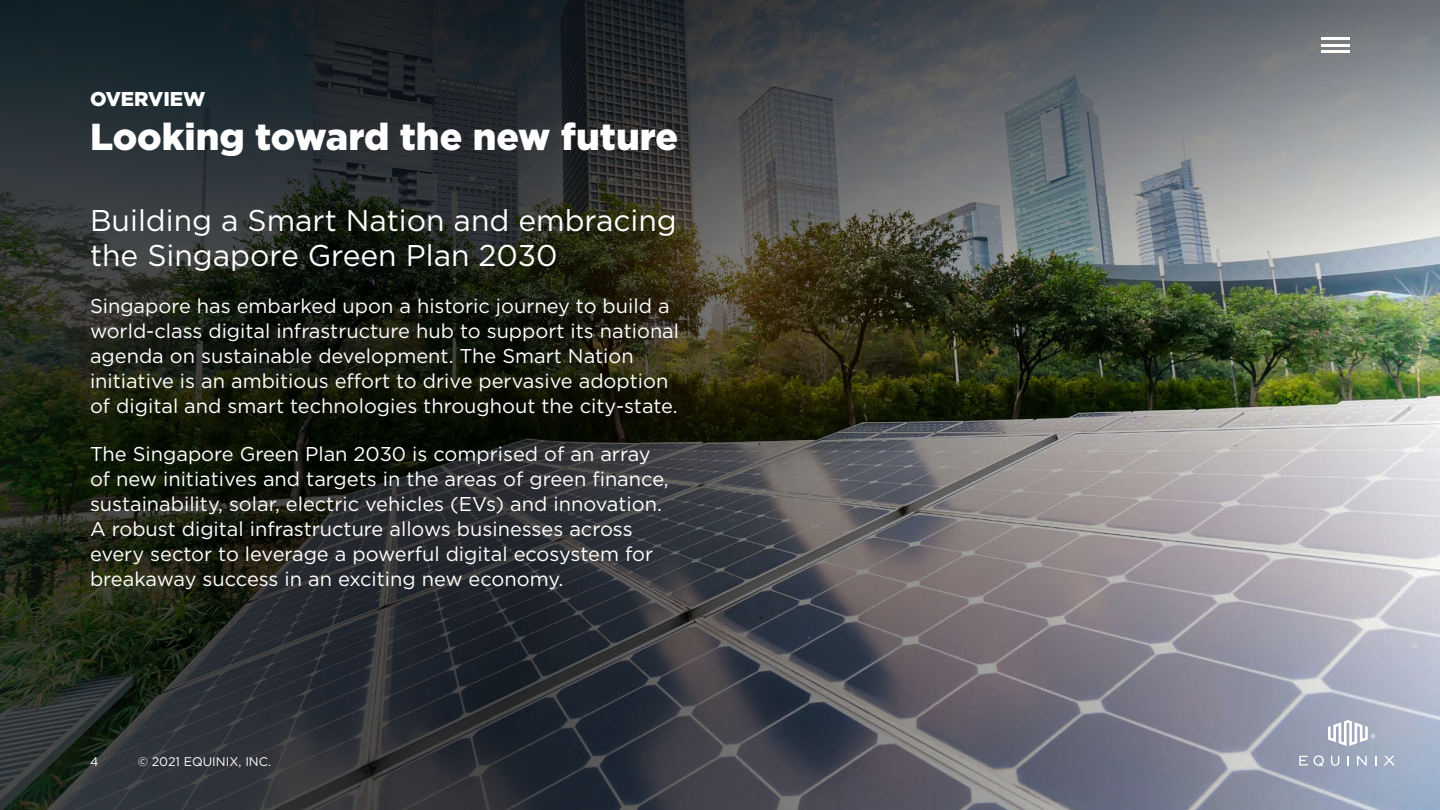
<style>
.page{position:relative;width:1440px;height:810px;background:#fff}
.page>*{position:absolute;margin:0;border:0;box-sizing:border-box;transform-origin:0 0}
.t1{font:900 37.5px "Gotham";color:#fff}
.t2{font:30px/35px "Gotham";color:#fff}
.t3{font:20px/25px "Gotham";color:#fff}
.t4{font:900 20px "Gotham";color:#fff}
.t5{font:12.5px "Gotham";color:#fff}
</style>
<div class="page">
<img style="left:0;top:268px;width:1440px;height:542px">
<svg style="left:0;top:0;width:1440px;height:268px;background:#4f5456"></svg>
<svg style="left:1299px;top:756px;width:9px;height:10px"></svg>
<svg style="left:1331px;top:756px;width:8px;height:10px"></svg>
<svg style="left:1347px;top:756px;width:2px;height:10px"></svg>
<svg style="left:1357px;top:756px;width:10px;height:10px"></svg>
<svg style="left:1375px;top:756px;width:2px;height:10px"></svg>
<svg style="left:1383px;top:756px;width:12px;height:10px"></svg>
<svg style="left:1314px;top:755px;width:10px;height:11px"></svg>
<svg style="left:1328px;top:720px;width:47px;height:26px"></svg>
<hr style="left:1321px;top:38px;width:29px;height:2px;background:#fff">
<hr style="left:1321px;top:44px;width:29px;height:2px;background:#fff">
<hr style="left:1321px;top:51px;width:29px;height:2px;background:#fff">
<p class="t4" style="left:90px;top:85px;width:117px">OVERVIEW</p>
<h1 class="t1" style="left:90px;top:110px;width:590px">Looking toward the new future</h1>
<h2 class="t2" style="left:90px;top:202px;width:588px">Building a Smart Nation and embracing the Singapore Green Plan 2030</h2>
<p class="t3" style="left:90px;top:293px;width:591px">Singapore has embarked upon a historic journey to build a world-class digital infrastructure hub to support its national agenda on sustainable development. The Smart Nation initiative is an ambitious effort to drive pervasive adoption of digital and smart technologies throughout the city-state.</p>
<p class="t3" style="left:90px;top:441px;width:580px">The Singapore Green Plan 2030 is comprised of an array of new initiatives and targets in the areas of green finance, sustainability, solar, electric vehicles (EVs) and innovation.<br>A robust digital infrastructure allows businesses across every sector to leverage a powerful digital ecosystem for breakaway success in an exciting new economy.</p>
<p class="t5" style="left:90px;top:754px;width:10px">4</p>
<p class="t5" style="left:138px;top:754px;width:135px">© 2021 EQUINIX, INC.</p>
</div>
